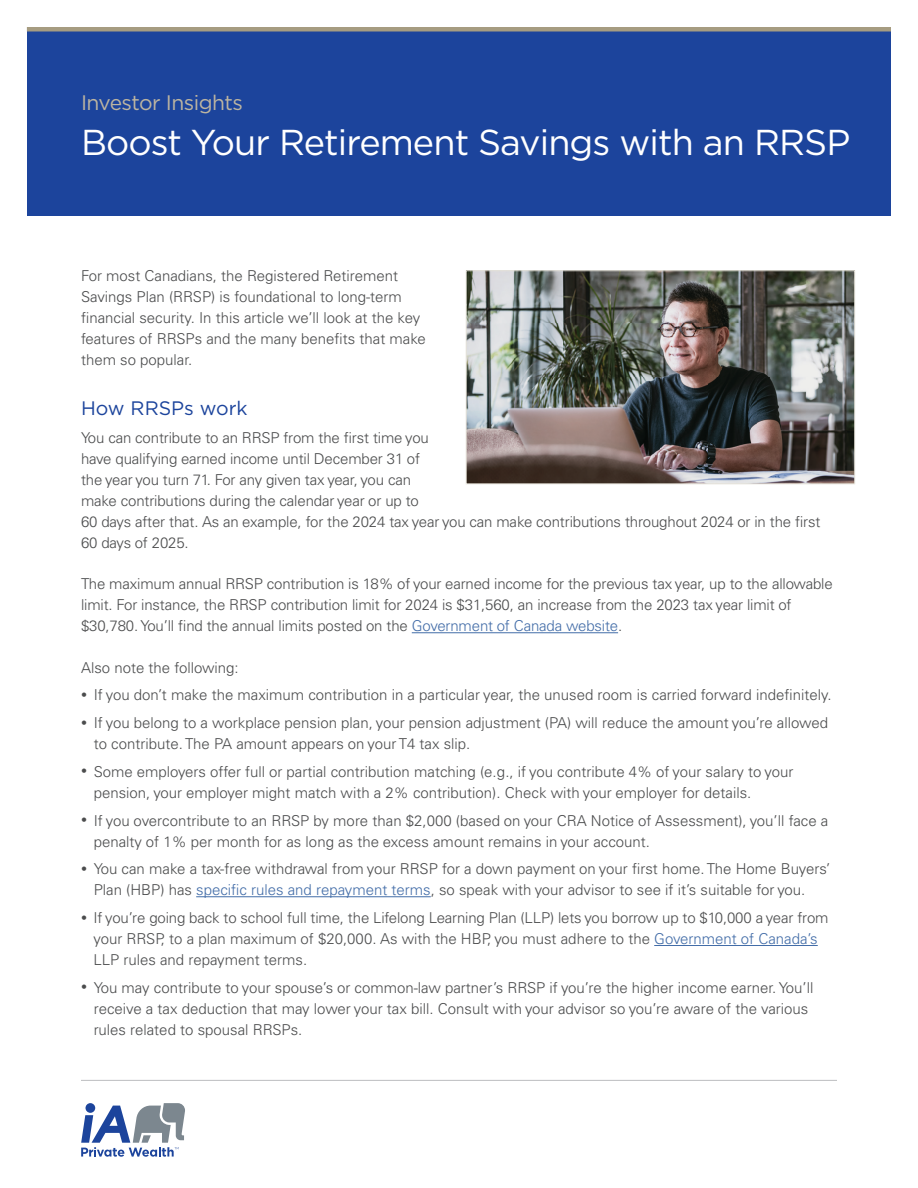
<style>
.page{position:relative;width:918px;height:1188px;background:#fff}
.page>*{position:absolute;margin:0;border:0;box-sizing:border-box;transform-origin:0 0}
.t1{font:36px "Gotham";letter-spacing:-.025em;color:#fff}
.t2{font:21px "Gotham";letter-spacing:-.025em;color:#bdb5a1}
.t3{font:19.5px "Gotham";color:#1c449c}
.t4{font:300 15px/21px "Univers LT Pro 45";color:#4b4c4d}
.s1{color:#436da8}
.s2{font-size:12px}
</style>
<div class="page">
<svg style="left:81px;top:1103px;width:104px;height:54px"></svg>
<hr style="left:81px;top:1080px;width:756px;height:1px;background:#bcbdc0">
<div style="left:27px;top:30px;width:864px;height:186px;background:#1c449c"></div>
<div style="left:27px;top:27px;width:864px;height:5px;background:#a69c81"></div>
<hr style="left:412px;top:632px;width:206px;height:1px;background:#436da8">
<hr style="left:196px;top:896px;width:235px;height:1px;background:#436da8">
<hr style="left:654px;top:945px;width:164px;height:1px;background:#436da8">
<img style="left:468px;top:273px;width:385px;height:209px">
<div style="left:466px;top:271px;width:389px;height:213px;border:1px solid #e5e2d9"></div>
<h2 class="t2" style="left:81px;top:89px;width:163px">Investor Insights</h2>
<h1 class="t1" style="left:81px;top:119px;width:771px">Boost Your Retirement Savings with an RRSP</h1>
<p class="t4" style="left:81px;top:265px;width:346px">For most Canadians, the Registered Retirement Savings Plan (RRSP) is foundational to long-term financial security. In this article we’ll look at the key features of RRSPs and the many benefits that make them so popular.</p>
<h3 class="t3" style="left:81px;top:396px;width:168px">How RRSPs work</h3>
<p class="t4" style="left:81px;top:427px;width:741px">You can contribute to an RRSP from the first time you<br>have qualifying earned income until December 31 of<br>the year you turn 71. For any given tax year, you can<br>make contributions during the calendar year or up to<br>60 days after that. As an example, for the 2024 tax year you can make contributions throughout 2024 or in the first 60 days of 2025.</p>
<p class="t4" style="left:81px;top:573px;width:753px">The maximum annual RRSP contribution is 18% of your earned income for the previous tax year, up to the allowable limit. For instance, the RRSP contribution limit for 2024 is $31,560, an increase from the 2023 tax year limit of $30,780. You’ll find the annual limits posted on the <span class="s1">Government of Canada website</span>.</p>
<p class="t4" style="left:81px;top:657px;width:159px">Also note the following:</p>
<p class="t4" style="left:81px;top:684px;width:752px"><span class="s2">•</span> If you don’t make the maximum contribution in a particular year, the unused room is carried forward indefinitely.</p>
<p class="t4" style="left:94px;top:712px;width:736px;text-indent:-13px"><span class="s2">•</span> If you belong to a workplace pension plan, your pension adjustment (PA) will reduce the amount you’re allowed to contribute. The PA amount appears on your T4 tax slip.</p>
<p class="t4" style="left:94px;top:761px;width:701px;text-indent:-13px"><span class="s2">•</span> Some employers offer full or partial contribution matching (e.g., if you contribute 4% of your salary to your pension, your employer might match with a 2% contribution). Check with your employer for details.</p>
<p class="t4" style="left:94px;top:810px;width:736px;text-indent:-13px"><span class="s2">•</span> If you overcontribute to an RRSP by more than $2,000 (based on your CRA Notice of Assessment), you’ll face a penalty of 1% per month for as long as the excess amount remains in your account.</p>
<p class="t4" style="left:94px;top:858px;width:738px;text-indent:-13px"><span class="s2">•</span> You can make a tax-free withdrawal from your RRSP for a down payment on your first home. The Home Buyers’<br>Plan (HBP) has <span class="s1">specific rules and repayment terms</span>, so speak with your advisor to see if it’s suitable for you.</p>
<p class="t4" style="left:94px;top:907px;width:737px;text-indent:-13px"><span class="s2">•</span> If you’re going back to school full time, the Lifelong Learning Plan (LLP) lets you borrow up to $10,000 a year from your RRSP, to a plan maximum of $20,000. As with the HBP, you must adhere to the <span class="s1">Government of Canada’s<br></span>LLP rules and repayment terms.</p>
<p class="t4" style="left:94px;top:977px;width:721px;text-indent:-13px"><span class="s2">•</span> You may contribute to your spouse’s or common-law partner’s RRSP if you’re the higher income earner. You’ll receive a tax deduction that may lower your tax bill. Consult with your advisor so you’re aware of the various rules related to spousal RRSPs.</p>
</div>
